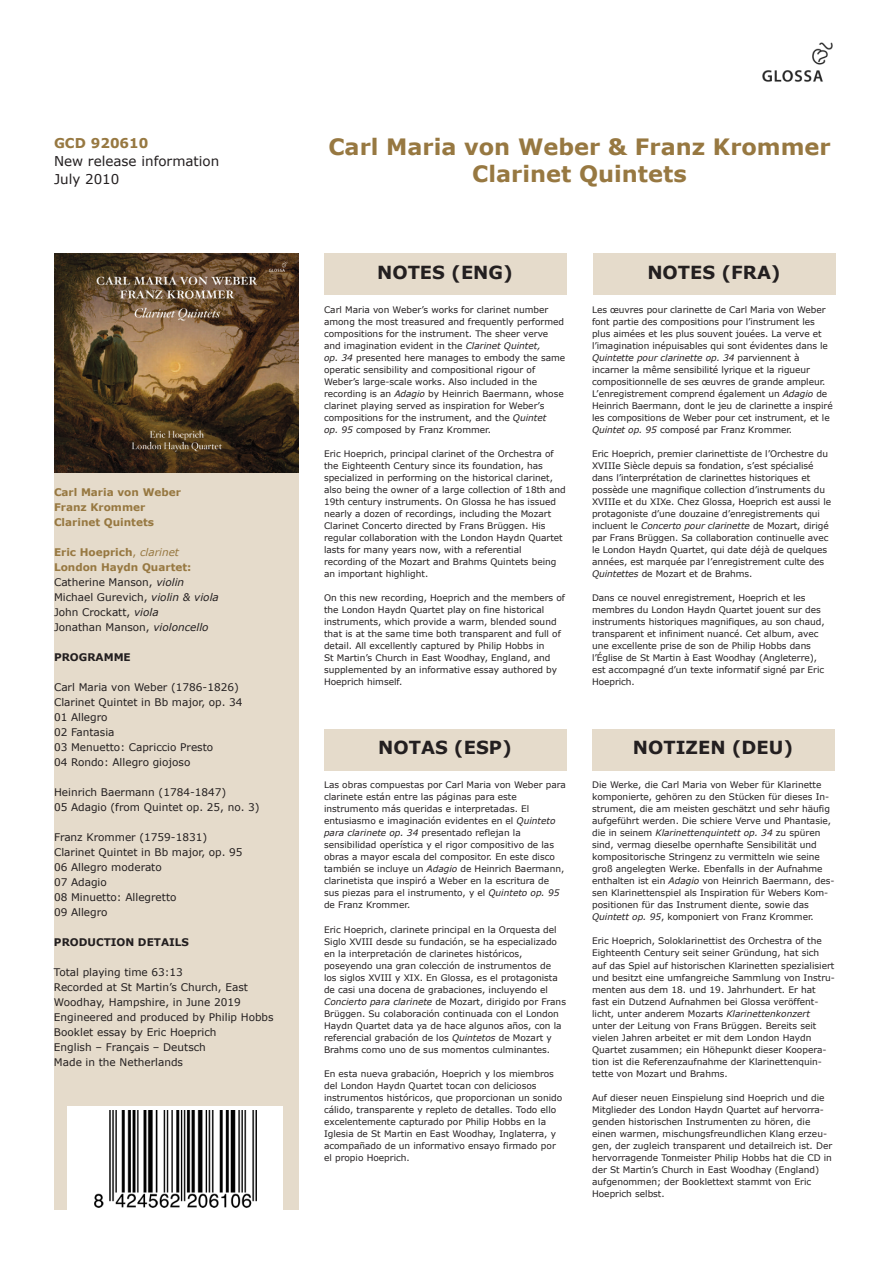
<style>
.page{position:relative;width:893px;height:1263px;background:#fff}
.page>*{position:absolute;margin:0;border:0;box-sizing:border-box;transform-origin:0 0}
.t1{font:700 22.5px/27px "Verdana";color:#977841;text-align:center}
.t2{font:700 18px "Verdana";color:#231f20}
.t3{font:13.5px/18px "Verdana";color:#231f20}
.t4{font:700 13.5px "Verdana";color:#977841}
.t5{font:10.5px/15px "Verdana";color:#231f20}
.t6{font:700 10.5px/15px "Verdana";color:#977841}
.t7{font:700 10.5px "Verdana";color:#231f20}
.t8{font:9px/12px "Verdana";color:#231f20}
.s1{font-weight:700;color:#977841}
.s2{color:#977841}
.s3{font-style:italic;color:#977841}
.s4{font-style:italic}
</style>
<div class="page">
<div style="left:54px;top:254px;width:244px;height:956px;background:#e5dbcb"></div>
<div style="left:324px;top:254px;width:242px;height:40px;background:#e5dbcb"></div>
<img style="left:54px;top:254px;width:244px;height:219px">
<div style="left:593px;top:254px;width:242px;height:40px;background:#e5dbcb"></div>
<div style="left:324px;top:729px;width:242px;height:41px;background:#e5dbcb"></div>
<div style="left:592px;top:729px;width:242px;height:41px;background:#e5dbcb"></div>
<img style="left:762px;top:42px;width:71px;height:40px">
<div style="left:68px;top:1106px;width:215px;height:103px;background:#fff"></div>
<img style="left:94px;top:1110px;width:162px;height:97px">
<h3 class="t4" style="left:54px;top:135px;width:96px">GCD 920610</h3>
<h3 class="t3" style="left:54px;top:152px;width:167px">New release information<br>July 2010</h3>
<p class="t6" style="left:54px;top:484px;width:129px">Carl Maria von Weber<br>Franz Krommer<br>Clarinet Quintets</p>
<p class="t5" style="left:54px;top:544px;width:166px"><span class="s1">Eric Hoeprich</span><span class="s2">,</span> <span class="s3">clarinet<br></span><span class="s1">London Haydn Quartet:<br></span>Catherine Manson, <span class="s4">violin<br></span>Michael Gurevich, <span class="s4">violin &amp; viola<br></span>John Crockatt, <span class="s4">viola<br></span>Jonathan Manson, <span class="s4">violoncello</span></p>
<p class="t7" style="left:54px;top:650px;width:78px">PROGRAMME</p>
<p class="t5" style="left:54px;top:679px;width:190px">Carl Maria von Weber (1786-1826)<br>Clarinet Quintet in Bb major, op. 34<br>01 Allegro<br>02 Fantasia<br>03 Menuetto: Capriccio Presto<br>04 Rondo: Allegro giojoso</p>
<p class="t5" style="left:54px;top:784px;width:207px">Heinrich Baermann (1784-1847)<br>05 Adagio (from Quintet op. 25, no. 3)</p>
<p class="t5" style="left:54px;top:829px;width:190px">Franz Krommer (1759-1831)<br>Clarinet Quintet in Bb major, op. 95<br>06 Allegro moderato<br>07 Adagio<br>08 Minuetto: Allegretto<br>09 Allegro</p>
<p class="t7" style="left:54px;top:935px;width:137px">PRODUCTION DETAILS</p>
<p class="t5" style="left:54px;top:964px;width:221px">Total playing time 63:13<br>Recorded at St Martin’s Church, East<br>Woodhay, Hampshire, in June 2019<br>Engineered and produced by Philip Hobbs<br>Booklet essay by Eric Hoeprich<br>English – Français – Deutsch<br>Made in the Netherlands</p>
<h1 class="t1" style="left:328px;top:133px;width:504px">Carl Maria von Weber &amp; Franz Krommer<br>Clarinet Quintets</h1>
<h2 class="t2" style="left:377px;top:260px;width:137px">NOTES (ENG)</h2>
<h2 class="t2" style="left:647px;top:260px;width:135px">NOTES (FRA)</h2>
<p class="t8" style="left:324px;top:304px;width:243px">Carl Maria von Weber’s works for clarinet number among the most treasured and frequently performed compositions for the instrument. The sheer verve and imagination evident in the <span class="s4">Clarinet Quintet,<br>op. 34</span> presented here manages to embody the same operatic sensibility and compositional rigour of Weber’s large-scale works. Also included in the recording is an <span class="s4">Adagio</span> by Heinrich Baermann, whose clarinet playing served as inspiration for Weber’s compositions for the instrument, and the <span class="s4">Quintet<br>op. 95</span> composed by Franz Krommer.</p>
<p class="t8" style="left:324px;top:448px;width:243px">Eric Hoeprich, principal clarinet of the Orchestra of the Eighteenth Century since its foundation, has specialized in performing on the historical clarinet, also being the owner of a large collection of 18th and 19th century instruments. On Glossa he has issued nearly a dozen of recordings, including the Mozart Clarinet Concerto directed by Frans Brüggen. His regular collaboration with the London Haydn Quartet lasts for many years now, with a referential recording of the Mozart and Brahms Quintets being an important highlight.</p>
<p class="t8" style="left:324px;top:592px;width:242px">On this new recording, Hoeprich and the members of the London Haydn Quartet play on fine historical instruments, which provide a warm, blended sound that is at the same time both transparent and full of detail. All excellently captured by Philip Hobbs in<br>St Martin’s Church in East Woodhay, England, and supplemented by an informative essay authored by Hoeprich himself.</p>
<p class="t8" style="left:592px;top:304px;width:242px">Les œuvres pour clarinette de Carl Maria von Weber font partie des compositions pour l’instrument les plus aimées et les plus souvent jouées. La verve et l’imagination inépuisables qui sont évidentes dans le <span class="s4">Quintette pour clarinette op. 34</span> parviennent à incarner la même sensibilité lyrique et la rigueur compositionnelle de ses œuvres de grande ampleur.<br>L’enregistrement comprend également un <span class="s4">Adagio</span> de Heinrich Baermann, dont le jeu de clarinette a inspiré les compositions de Weber pour cet instrument, et le <span class="s4">Quintet op. 95</span> composé par Franz Krommer.</p>
<p class="t8" style="left:592px;top:448px;width:241px">Eric Hoeprich, premier clarinettiste de l’Orchestre du XVIIIe Siècle depuis sa fondation, s’est spécialisé dans l’interprétation de clarinettes historiques et possède une magnifique collection d’instruments du XVIIIe et du XIXe. Chez Glossa, Hoeprich est aussi le protagoniste d’une douzaine d’enregistrements qui incluent le <span class="s4">Concerto pour clarinette</span> de Mozart, dirigé par Frans Brüggen. Sa collaboration continuelle avec le London Haydn Quartet, qui date déjà de quelques années, est marquée par l’enregistrement culte des <span class="s4">Quintettes</span> de Mozart et de Brahms.</p>
<p class="t8" style="left:592px;top:592px;width:234px">Dans ce nouvel enregistrement, Hoeprich et les membres du London Haydn Quartet jouent sur des instruments historiques magnifiques, au son chaud, transparent et infiniment nuancé. Cet album, avec une excellente prise de son de Philip Hobbs dans l’Église de St Martin à East Woodhay (Angleterre), est accompagné d’un texte informatif signé par Eric Hoeprich.</p>
<h2 class="t2" style="left:378px;top:736px;width:135px">NOTAS (ESP)</h2>
<h2 class="t2" style="left:633px;top:736px;width:162px">NOTIZEN (DEU)</h2>
<p class="t8" style="left:324px;top:779px;width:243px">Las obras compuestas por Carl Maria von Weber para clarinete están entre las páginas para este instrumento más queridas e interpretadas. El entusiasmo e imaginación evidentes en el <span class="s4">Quinteto para clarinete op. 34</span> presentado reflejan la sensibilidad operística y el rigor compositivo de las obras a mayor escala del compositor. En este disco también se incluye un <span class="s4">Adagio</span> de Heinrich Baermann, clarinetista que inspiró a Weber en la escritura de sus piezas para el instrumento, y el <span class="s4">Quinteto op. 95 </span>de Franz Krommer.</p>
<p class="t8" style="left:324px;top:923px;width:243px">Eric Hoeprich, clarinete principal en la Orquesta del Siglo XVIII desde su fundación, se ha especializado en la interpretación de clarinetes históricos, poseyendo una gran colección de instrumentos de<br>los siglos XVIII y XIX. En Glossa, es el protagonista de casi una docena de grabaciones, incluyendo el <span class="s4">Concierto para clarinete</span> de Mozart, dirigido por Frans Brüggen. Su colaboración continuada con el London Haydn Quartet data ya de hace algunos años, con la referencial grabación de los <span class="s4">Quintetos</span> de Mozart y Brahms como uno de sus momentos culminantes.</p>
<p class="t8" style="left:324px;top:1067px;width:240px">En esta nueva grabación, Hoeprich y los miembros del London Haydn Quartet tocan con deliciosos instrumentos históricos, que proporcionan un sonido cálido, transparente y repleto de detalles. Todo ello excelentemente capturado por Philip Hobbs en la Iglesia de St Martin en East Woodhay, Inglaterra, y acompañado de un informativo ensayo firmado por el propio Hoeprich.</p>
<p class="t8" style="left:592px;top:779px;width:244px">Die Werke, die Carl Maria von Weber für Klarinette komponierte, gehören zu den Stücken für dieses In&shy;strument, die am meisten geschätzt und sehr häufig aufgeführt werden. Die schiere Verve und Phantasie, die in seinem <span class="s4">Klarinettenquintett op. 34</span> zu spüren sind, vermag dieselbe opernhafte Sensibilität und kompositorische Stringenz zu vermitteln wie seine groß angelegten Werke. Ebenfalls in der Aufnahme enthalten ist ein <span class="s4">Adagio</span> von Heinrich Baermann, des&shy;sen Klarinettenspiel als Inspiration für Webers Kom&shy;positionen für das Instrument diente, sowie das <span class="s4">Quintett op. 95</span>, komponiert von Franz Krommer.</p>
<p class="t8" style="left:592px;top:935px;width:244px">Eric Hoeprich, Soloklarinettist des Orchestra of the Eighteenth Century seit seiner Gründung, hat sich auf das Spiel auf historischen Klarinetten spezialisiert und besitzt eine umfangreiche Sammlung von Instru&shy;menten aus dem 18. und 19. Jahrhundert. Er hat<br>fast ein Dutzend Aufnahmen bei Glossa veröffent&shy;licht, unter anderem Mozarts <span class="s4">Klarinettenkonzert </span>unter der Leitung von Frans Brüggen. Bereits seit vielen Jahren arbeitet er mit dem London Haydn Quartet zusammen; ein Höhepunkt dieser Koopera&shy;tion ist die Referenzaufnahme der Klarinettenquin&shy;tette von Mozart und Brahms.</p>
<p class="t8" style="left:592px;top:1091px;width:242px">Auf dieser neuen Einspielung sind Hoeprich und die Mitglieder des London Haydn Quartet auf hervorra&shy;genden historischen Instrumenten zu hören, die einen warmen, mischungsfreundlichen Klang erzeu&shy;gen, der zugleich transparent und detailreich ist. Der hervorragende Tonmeister Philip Hobbs hat die CD in der St Martin’s Church in East Woodhay (England) aufgenommen; der Booklettext stammt von Eric Hoeprich selbst.</p>
</div>
